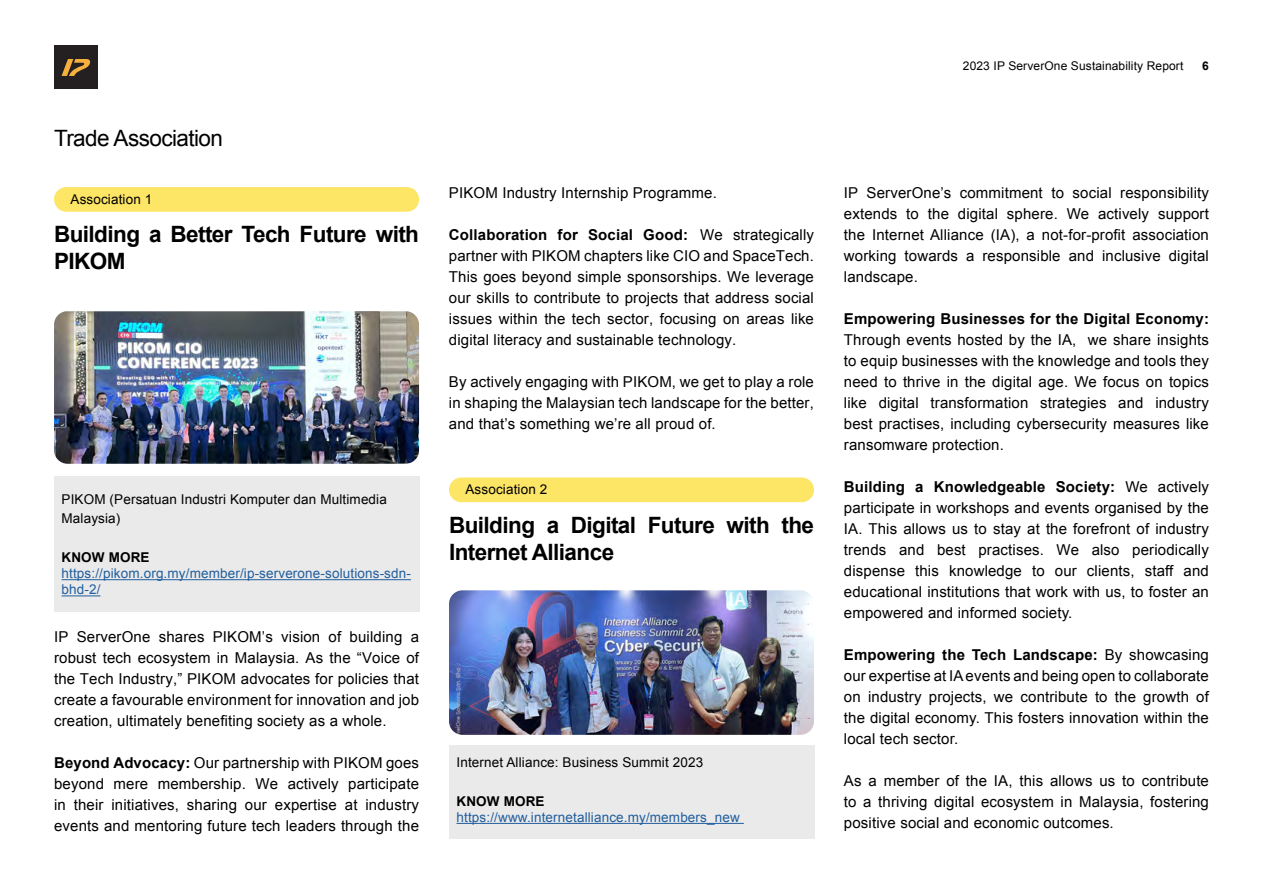
<style>
.page{position:relative;width:1263px;height:893px;background:#fff}
.page>*{position:absolute;margin:0;border:0;box-sizing:border-box;transform-origin:0 0}
.t1{font:700 22.5px/27px "Arial";letter-spacing:-.025em;color:#000}
.t2{font:22.5px "Arial";letter-spacing:-.025em;color:#000}
.t3{font:15px/21px "Arial";letter-spacing:.01em;color:#000;text-align:justify}
.t4{font:700 15px "Arial";letter-spacing:.01em;color:#000}
.t5{font:13.5px/19.5px "Arial";letter-spacing:.01em;color:#000}
.t6{font:13.5px/16.2px "Arial";letter-spacing:.01em;color:#215e9e}
.t7{font:700 13.5px "Arial";letter-spacing:.01em;color:#000}
.t8{font:12px "Arial";letter-spacing:.01em;color:#000}
.t9{font:700 12px "Arial";color:#000}
.s1{font-weight:700}
</style>
<div class="page">
<div style="left:54px;top:46px;width:44px;height:43px;background:#241f21"></div>
<svg style="left:62px;top:59px;width:28px;height:17px"></svg>
<div style="left:54px;top:476px;width:365px;height:136px;background:#eaeaea"></div>
<div style="left:449px;top:745px;width:365px;height:94px;background:#eaeaea"></div>
<div style="left:449px;top:477px;width:365px;height:25px;background:#fde566;border-radius:12px"></div>
<div style="left:54px;top:187px;width:365px;height:25px;background:#fde566;border-radius:12px"></div>
<img style="left:54px;top:311px;width:365px;height:153px">
<hr style="left:62px;top:579px;width:349px;height:1px;background:#215e9e">
<hr style="left:62px;top:595px;width:38px;height:1px;background:#215e9e">
<img style="left:449px;top:590px;width:365px;height:145px">
<hr style="left:456px;top:823px;width:288px;height:1px;background:#215e9e">
<h1 class="t2" style="left:54px;top:123px;width:170px">Trade Association</h1>
<p class="t5" style="left:71px;top:189px;width:83px">Association 1</p>
<p class="t3" style="left:449px;top:182px;width:269px">PIKOM Industry Internship Programme.</p>
<p class="t3" style="left:449px;top:224px;width:366px"><span class="s1">Collaboration for Social Good:</span> We strategically partner with PIKOM chapters like CIO and SpaceTech.<br>This goes beyond simple sponsorships. We leverage our skills to contribute to projects that address social issues within the tech sector, focusing on areas like digital literacy and sustainable technology.</p>
<p class="t3" style="left:449px;top:371px;width:366px">By actively engaging with PIKOM, we get to play a role in shaping the Malaysian tech landscape for the better, and that’s something we’re all proud of.</p>
<h1 class="t1" style="left:54px;top:222px;width:366px">Building a Better Tech Future with<br>PIKOM</h1>
<p class="t5" style="left:62px;top:489px;width:327px">PIKOM (Persatuan Industri Komputer dan Multimedia<br>Malaysia)</p>
<p class="t7" style="left:62px;top:548px;width:90px">KNOW MORE</p>
<p class="t6" style="left:62px;top:566px;width:351px">https://pikom.org.my/member/ip-serverone-solutions-sdn&shy;bhd-2/</p>
<p class="t3" style="left:54px;top:626px;width:366px">IP ServerOne shares PIKOM’s vision of building a robust tech ecosystem in Malaysia. As the “Voice of the Tech Industry,” PIKOM advocates for policies that create a favourable environment for innovation and job creation, ultimately benefiting society as a whole.</p>
<p class="t3" style="left:54px;top:752px;width:366px"><span class="s1">Beyond Advocacy:</span> Our partnership with PIKOM goes beyond mere membership. We actively participate in their initiatives, sharing our expertise at industry events and mentoring future tech leaders through the</p>
<p class="t5" style="left:465px;top:480px;width:83px">Association 2</p>
<h1 class="t1" style="left:449px;top:512px;width:367px">Building a Digital Future with the<br>Internet Alliance</h1>
<p class="t5" style="left:456px;top:752px;width:248px">Internet Alliance: Business Summit 2023</p>
<p class="t7" style="left:456px;top:792px;width:90px">KNOW MORE</p>
<p class="t6" style="left:456px;top:809px;width:285px">https://www.internetalliance.my/members_new</p>
<p class="t8" style="left:963px;top:58px;width:222px">2023 IP ServerOne Sustainability Report</p>
<p class="t9" style="left:1202px;top:58px;width:8px">6</p>
<p class="t3" style="left:844px;top:182px;width:366px">IP ServerOne’s commitment to social responsibility extends to the digital sphere. We actively support the Internet Alliance (IA), a not-for-profit association working towards a responsible and inclusive digital landscape.</p>
<p class="t4" style="left:844px;top:309px;width:366px">Empowering Businesses for the Digital Economy:</p>
<p class="t3" style="left:844px;top:329px;width:366px">Through events hosted by the IA, we share insights to equip businesses with the knowledge and tools they need to thrive in the digital age. We focus on topics like digital transformation strategies and industry best practises, including cybersecurity measures like ransomware protection.</p>
<p class="t3" style="left:844px;top:476px;width:366px"><span class="s1">Building a Knowledgeable Society:</span> We actively participate in workshops and events organised by the IA. This allows us to stay at the forefront of industry trends and best practises. We also periodically dispense this knowledge to our clients, staff and educational institutions that work with us, to foster an empowered and informed society.</p>
<p class="t3" style="left:844px;top:644px;width:366px"><span class="s1">Empowering the Tech Landscape:</span> By showcasing our expertise at IA events and being open to collaborate on industry projects, we contribute to the growth of the digital economy. This fosters innovation within the local tech sector.</p>
<p class="t3" style="left:844px;top:770px;width:366px">As a member of the IA, this allows us to contribute to a thriving digital ecosystem in Malaysia, fostering positive social and economic outcomes.</p>
</div>
